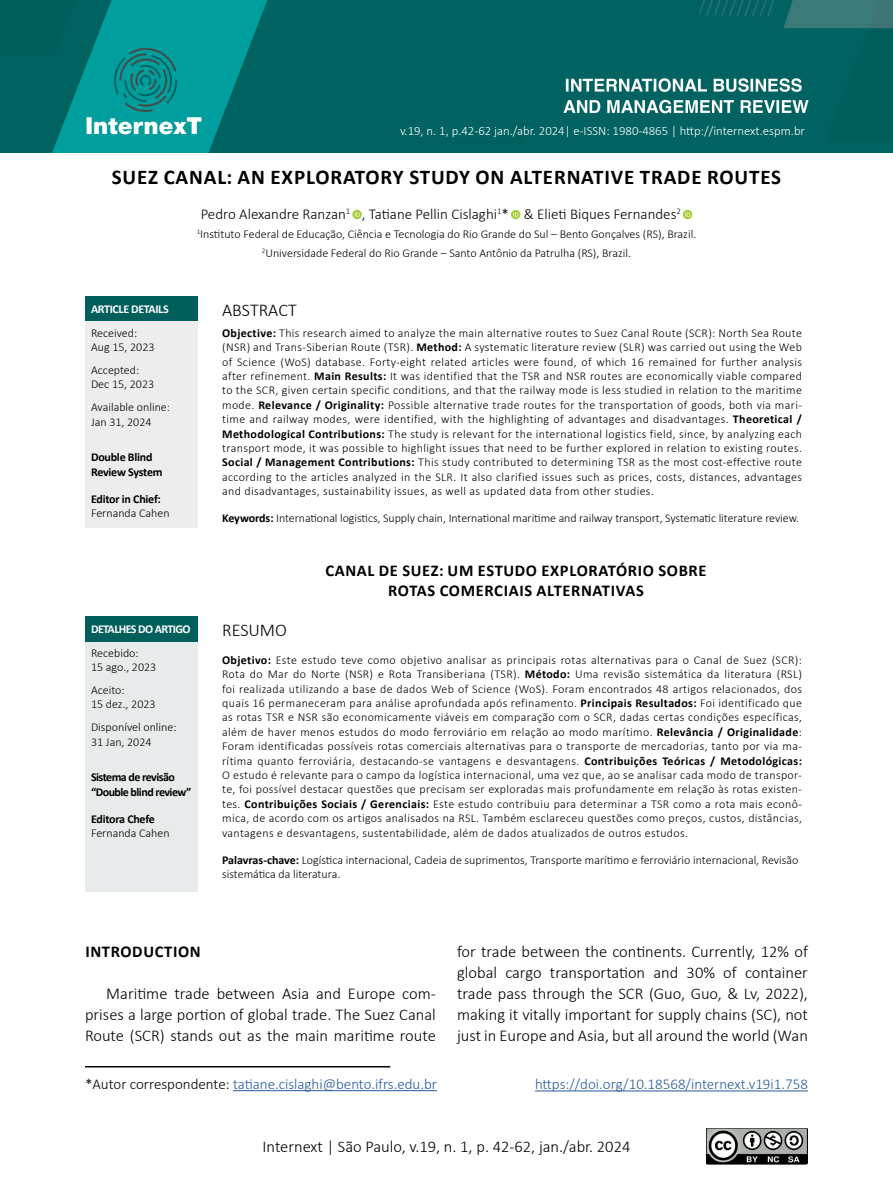
<style>
.page{position:relative;width:893px;height:1191px;background:#fff}
.page>*{position:absolute;margin:0;border:0;box-sizing:border-box;transform-origin:0 0}
.t1{font:700 21px "Calibri";letter-spacing:.04em;color:#000}
.t2{font:300 18px "Calibri";color:#000}
.t3{font:300 16.5px/21px "Calibri";color:#000;text-align:justify}
.t4{font:700 16.5px/19.8px "Calibri";letter-spacing:.04em;color:#000;text-align:center}
.t5{font:300 15px "Calibri";color:#275b9b}
.t6{font:300 15px "Calibri";color:#000}
.t7{font:300 12.75px "Calibri";color:#fff}
.t8{font:300 12px/14.4px "Calibri";color:#000}
.t9{font:700 12px/14.4px "Calibri";letter-spacing:-.035em;color:#000}
.t10{font:700 12px "Calibri";letter-spacing:-.05em;color:#fff}
.t11{font:700 12px "Calibri";letter-spacing:-.03em;color:#fff}
.s1{font-weight:700}
.s2{color:#000}
</style>
<div class="page">
<img style="left:707px;top:1128px;width:101px;height:36px">
<div style="left:0;top:0;width:893px;height:152px;background:#006361"></div>
<img style="left:52px;top:1px;width:172px;height:151px">
<img style="left:591px;top:0;width:302px;height:114px">
<svg style="left:224px;top:0;width:367px;height:113px"></svg>
<svg style="left:352px;top:210px;width:10px;height:9px"></svg>
<svg style="left:355px;top:211px;width:5px;height:6px"></svg>
<svg style="left:511px;top:210px;width:9px;height:9px"></svg>
<svg style="left:513px;top:211px;width:6px;height:6px"></svg>
<svg style="left:683px;top:210px;width:9px;height:9px"></svg>
<svg style="left:685px;top:211px;width:5px;height:6px"></svg>
<hr style="left:85px;top:1066px;width:305px;height:1px;background:#000">
<hr style="left:233px;top:1090px;width:204px;height:1px;background:#275b9b">
<hr style="left:535px;top:1090px;width:273px;height:1px;background:#275b9b">
<div style="left:85px;top:296px;width:113px;height:26px;background:#005e5b"></div>
<div style="left:85px;top:322px;width:113px;height:206px;background:#ededed"></div>
<div style="left:85px;top:616px;width:113px;height:25px;background:#005e5b"></div>
<div style="left:85px;top:641px;width:113px;height:250px;background:#e8ebec"></div>
<p class="t7" style="left:400px;top:123px;width:406px">v.19, n. 1, p.42-62 jan./abr. 2024| e-ISSN: 1980-4865 | http://internext.espm.br</p>
<h1 class="t1" style="left:112px;top:162px;width:671px">SUEZ CANAL: AN EXPLORATORY STUDY ON ALTERNATIVE TRADE ROUTES</h1>
<p class="t6" style="left:201px;top:205px;width:482px">Pedro Alexandre Ranzan<sup>1</sup> , Tatiane Pellin Cislaghi<sup>1</sup>* &amp; Elieti Biques Fernandes<sup>2</sup></p>
<p class="t8" style="left:197px;top:224px;width:501px;line-height:18.6px;text-align:center"><sup>1</sup>Instituto Federal de Educação, Ciência e Tecnologia do Rio Grande do Sul – Bento Gonçalves (RS), Brazil.<br><sup>2</sup>Universidade Federal do Rio Grande – Santo Antônio da Patrulha (RS), Brazil.</p>
<p class="t11" style="left:91px;top:301px;width:79px">ARTICLE DETAILS</p>
<h2 class="t2" style="left:222px;top:298px;width:76px">ABSTRACT</h2>
<p class="t8" style="left:91px;top:325px;width:65px">Received:<br>Aug 15, 2023</p>
<p class="t8" style="left:91px;top:363px;width:65px">Accepted:<br>Dec 15, 2023</p>
<p class="t8" style="left:91px;top:400px;width:80px">Available online:<br>Jan 31, 2024</p>
<p class="t9" style="left:91px;top:450px;width:73px">Double Blind<br>Review System</p>
<p class="t9" style="left:91px;top:491px;width:71px">Editor in Chief:</p>
<p class="t8" style="left:91px;top:506px;width:80px">Fernanda Cahen</p>
<p class="t8" style="left:222px;top:325px;width:581px;text-align:justify"><span class="s1">Objective:</span> This research aimed to analyze the main alternative routes to Suez Canal Route (SCR): North Sea Route (NSR) and Trans-Siberian Route (TSR). <span class="s1">Method:</span> A systematic literature review (SLR) was carried out using the Web of Science (WoS) database. Forty-eight related articles were found, of which 16 remained for further analysis after refinement. <span class="s1">Main Results:</span> It was identified that the TSR and NSR routes are economically viable compared to the SCR, given certain specific conditions, and that the railway mode is less studied in relation to the maritime mode. <span class="s1">Relevance / Originality:</span> Possible alternative trade routes for the transportation of goods, both via mari&shy;time and railway modes, were identified, with the highlighting of advantages and disadvantages. <span class="s1">Theoretical / Methodological Contributions:</span> The study is relevant for the international logistics field, since, by analyzing each transport mode, it was possible to highlight issues that need to be further explored in relation to existing routes.<br><span class="s1">Social / Management Contributions:</span> This study contributed to determining TSR as the most cost-effective route according to the articles analyzed in the SLR. It also clarified issues such as prices, costs, distances, advantages and disadvantages, sustainability issues, as well as updated data from other studies.</p>
<p class="t8" style="left:222px;top:511px;width:578px"><span class="s1">Keywords:</span> International logistics, Supply chain, International maritime and railway transport, Systematic literature review.</p>
<h3 class="t4" style="left:325px;top:560px;width:383px">CANAL DE SUEZ: UM ESTUDO EXPLORATÓRIO SOBRE<br>ROTAS COMERCIAIS ALTERNATIVAS</h3>
<p class="t10" style="left:91px;top:621px;width:101px">DETALHES DO ARTIGO</p>
<h2 class="t2" style="left:222px;top:618px;width:66px">RESUMO</h2>
<p class="t8" style="left:91px;top:645px;width:67px">Recebido:<br>15 ago., 2023</p>
<p class="t8" style="left:91px;top:682px;width:66px">Aceito:<br>15 dez., 2023</p>
<p class="t8" style="left:91px;top:720px;width:87px">Disponível online:<br>31 Jan, 2024</p>
<p class="t9" style="left:91px;top:770px;width:102px">Sistema de revisão “Double blind review”</p>
<p class="t9" style="left:91px;top:811px;width:65px">Editora Chefe</p>
<p class="t8" style="left:91px;top:826px;width:80px">Fernanda Cahen</p>
<p class="t8" style="left:222px;top:652px;width:581px;text-align:justify"><span class="s1">Objetivo:</span> Este estudo teve como objetivo analisar as principais rotas alternativas para o Canal de Suez (SCR):<br>Rota do Mar do Norte (NSR) e Rota Transiberiana (TSR). <span class="s1">Método:</span> Uma revisão sistemática da literatura (RSL) foi realizada utilizando a base de dados Web of Science (WoS). Foram encontrados 48 artigos relacionados, dos quais 16 permaneceram para análise aprofundada após refinamento. <span class="s1">Principais Resultados:</span> Foi identificado que as rotas TSR e NSR são economicamente viáveis em comparação com o SCR, dadas certas condições específicas, além de haver menos estudos do modo ferroviário em relação ao modo marítimo. <span class="s1">Relevância / Originalidade</span>:<br>Foram identificadas possíveis rotas comerciais alternativas para o transporte de mercadorias, tanto por via ma&shy;rítima quanto ferroviária, destacando-se vantagens e desvantagens. <span class="s1">Contribuições Teóricas / Metodológicas:<br></span>O estudo é relevante para o campo da logística internacional, uma vez que, ao se analisar cada modo de transpor&shy;te, foi possível destacar questões que precisam ser exploradas mais profundamente em relação às rotas existen&shy;tes. <span class="s1">Contribuições Sociais / Gerenciais:</span> Este estudo contribuiu para determinar a TSR como a rota mais econô&shy;mica, de acordo com os artigos analisados na RSL. Também esclareceu questões como preços, custos, distâncias, vantagens e desvantagens, sustentabilidade, além de dados atualizados de outros estudos.</p>
<p class="t8" style="left:222px;top:852px;width:578px"><span class="s1">Palavras-chave:</span> Logística internacional, Cadeia de suprimentos, Transporte marítimo e ferroviário internacional, Revisão sistemática da literatura.</p>
<h3 class="t4" style="left:85px;top:941px;width:117px">INTRODUCTION</h3>
<h3 class="t3" style="left:85px;top:983px;width:352px;text-indent:21px">Maritime trade between Asia and Europe com&shy;prises a large portion of global trade. The Suez Canal Route (SCR) stands out as the main maritime route</h3>
<p class="t3" style="left:457px;top:941px;width:352px">for trade between the continents. Currently, 12% of global cargo transportation and 30% of container trade pass through the SCR (Guo, Guo, &amp; Lv, 2022), making it vitally important for supply chains (SC), not just in Europe and Asia, but all around the world (Wan</p>
<p class="t5" style="left:85px;top:1074px;width:353px"><span class="s2">*Autor correspondente:</span> tatiane.cislaghi@bento.ifrs.edu.br</p>
<p class="t5" style="left:535px;top:1074px;width:274px">https://doi.org/10.18568/internext.v19i1.758</p>
<h3 class="t3" style="left:263px;top:1135px;width:369px">Internext | São Paulo, v.19, n. 1, p. 42-62, jan./abr. 2024</h3>
</div>
